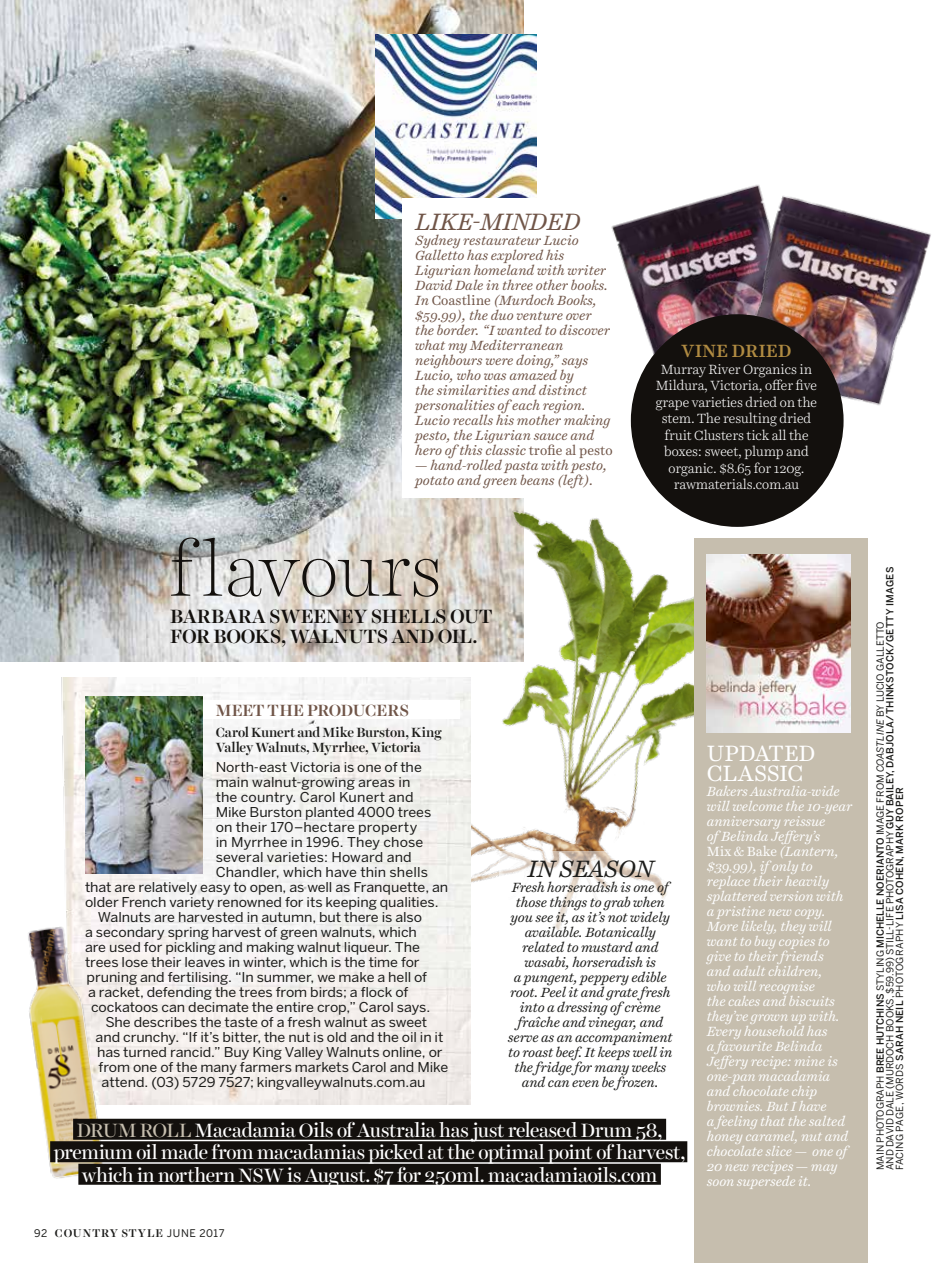
<style>
.page{position:relative;width:936px;height:1263px;background:#fff}
.page>*{position:absolute;margin:0;border:0;box-sizing:border-box;transform-origin:0 0}
.t1{font:100 75px "Harriet Display";letter-spacing:.02em;color:#13100d}
.t2{font:italic 24px "Harriet Text";letter-spacing:-.015em;color:#705548}
.t3{font:italic 24px "Harriet Text";letter-spacing:-.015em;color:#1d1d1b}
.t4{font:22.5px/19.5px "Harriet Text";letter-spacing:-.02em;color:#fff}
.t5{font:19.5px/22.5px "Harriet Display";letter-spacing:-.015em;color:#fff;text-align:center}
.t6{font:500 19.5px/19.5px "Harriet Display";letter-spacing:-.01em;color:#13100d}
.t7{font:500 18px "Harriet Text";letter-spacing:-.01em;color:#b08b42}
.t8{font:500 16.5px "Harriet Display";letter-spacing:-.005em;color:#705548}
.t9{font:13.5px "Benton Sans";letter-spacing:-.005em;color:#1d1d1b;scale:1.06 1}
.t10{font:italic 13.5px/15px "Harriet Text";letter-spacing:-.015em;color:#fff}
.t11{font:italic 13.5px/15px "Harriet Text";letter-spacing:-.005em;color:#705548}
.t12{font:italic 13.5px/15px "Harriet Text";letter-spacing:-.015em;color:#1d1d1b;text-align:center}
.t13{font:300 13.5px/16.5px "Harriet Text";letter-spacing:-.01em;color:#fff;text-align:center}
.t14{font:500 13.5px/15px "Harriet Display";letter-spacing:-.01em;color:#1d1d1b}
.t15{font:500 11.4px "Harriet Display";letter-spacing:.085em;color:#1d1d1b}
.t16{font:9.75px/9.8px "Benton Sans";color:#1d1d1b}
.s1{font-style:normal}
.s2{color:#c6beae}
.s3{font-family:"Benton Sans";font-weight:400;font-size:10.5px}
.s4{font-weight:500}
.s5{font-style:italic}
</style>
<div class="page">
<img style="left:0;top:0;width:523px;height:662px">
<img style="left:380px;top:412px;width:471px;height:471px">
<img style="left:61px;top:677px;width:410px;height:427px">
<div style="left:114px;top:700px;width:345px;height:19px;background:#fff"></div>
<img style="left:376px;top:34px;width:160px;height:185px">
<img style="left:28px;top:891px;width:90px;height:288px">
<div style="left:73px;top:1119px;width:593px;height:21px;background:#13100d"></div>
<div style="left:50px;top:1141px;width:637px;height:21px;background:#13100d"></div>
<div style="left:78px;top:1164px;width:582px;height:21px;background:#13100d"></div>
<div style="left:694px;top:539px;width:173px;height:724px;background:#c6beae"></div>
<img style="left:706px;top:554px;width:144px;height:179px">
<img style="left:85px;top:696px;width:118px;height:177px">
<div style="left:402px;top:199px;width:223px;height:299px;background:#fff"></div>
<img style="left:611px;top:195px;width:108px;height:159px">
<img style="left:719px;top:184px;width:212px;height:228px">
<div style="left:630px;top:314px;width:213px;height:213px;background:#13100d;border-radius:50%"></div>
<div style="left:499px;top:850px;width:182px;height:248px;background:#fff"></div>
<h2 class="t2" style="left:415px;top:205px;width:167px">LIKE-MINDED</h2>
<p class="t11" style="left:415px;top:232px;width:199px">Sydney restaurateur Lucio<br>Galletto has explored his<br>Ligurian homeland with writer<br>David Dale in three other books.<br>In <span class="s1">Coastline</span> (Murdoch Books, $59.99), the duo venture over the border. “I wanted to discover what my Mediterranean neighbours were doing,” says<br>Lucio, who was amazed by<br>the similarities and distinct personalities of each region.<br>Lucio recalls his mother making pesto, the Ligurian sauce and hero of this classic <span class="s1">trofie al pesto</span></p>
<p class="t11" style="left:415px;top:457px;width:193px">— hand-rolled pasta with pesto, potato and green beans (left).</p>
<h1 class="t1" style="left:170px;top:517px;width:273px">flavours</h1>
<h3 class="t6" style="left:170px;top:606px;width:324px">BARBARA SWEENEY SHELLS OUT<br>FOR BOOKS, WALNUTS AND OIL.</h3>
<h3 class="t7" style="left:681px;top:339px;width:111px">VINE DRIED</h3>
<p class="t13" style="left:655px;top:361px;width:163px">Murray River Organics in<br>Mildura, Victoria, offer five grape varieties dried on the stem. The resulting dried fruit Clusters tick all the boxes: sweet, plump and organic. $8.65 for 120g. rawmaterials.com.au</p>
<p class="t8" style="left:216px;top:698px;width:195px">MEET THE PRODUCERS</p>
<p class="t14" style="left:216px;top:725px;width:227px">Carol Kunert and Mike Burston, King<br>Valley Walnuts, Myrrhee, Victoria</p>
<p class="t9" style="left:216px;top:758px;width:196px">North-east Victoria is one of the</p>
<p class="t9" style="left:216px;top:773px;width:185px">main walnut-growing areas in</p>
<p class="t9" style="left:216px;top:788px;width:188px">the country. Carol Kunert and</p>
<p class="t9" style="left:216px;top:803px;width:205px">Mike Burston planted 4000 trees</p>
<p class="t9" style="left:216px;top:818px;width:192px">on their 170–hectare property</p>
<p class="t9" style="left:216px;top:833px;width:197px">in Myrrhee in 1996. They chose</p>
<p class="t9" style="left:216px;top:848px;width:186px">several varieties: Howard and</p>
<p class="t9" style="left:216px;top:863px;width:202px">Chandler, which have thin shells</p>
<p class="t9" style="left:85px;top:878px;width:344px">that are relatively easy to open, as well as Franquette, an</p>
<p class="t9" style="left:85px;top:893px;width:335px">older French variety renowned for its keeping qualities.</p>
<p class="t9" style="left:98px;top:908px;width:307px">Walnuts are harvested in autumn, but there is also</p>
<p class="t9" style="left:85px;top:923px;width:314px">a secondary spring harvest of green walnuts, which</p>
<p class="t9" style="left:85px;top:938px;width:317px">are used for pickling and making walnut liqueur. The</p>
<p class="t9" style="left:85px;top:953px;width:317px">trees lose their leaves in winter, which is the time for</p>
<p class="t9" style="left:87px;top:968px;width:323px">pruning and fertilising. “In summer, we make a hell of</p>
<p class="t9" style="left:88px;top:983px;width:303px">a racket, defending the trees from birds; a flock of</p>
<p class="t9" style="left:91px;top:998px;width:321px">cockatoos can decimate the entire crop,” Carol says.</p>
<p class="t9" style="left:105px;top:1013px;width:305px">She describes the taste of a fresh walnut as sweet</p>
<p class="t9" style="left:96px;top:1028px;width:330px">and crunchy. “If it’s bitter, the nut is old and the oil in it</p>
<p class="t9" style="left:97px;top:1043px;width:327px">has turned rancid.” Buy King Valley Walnuts online, or</p>
<p class="t9" style="left:99px;top:1058px;width:331px">from one of the many farmers markets Carol and Mike</p>
<p class="t9" style="left:102px;top:1073px;width:307px">attend. (03) 5729 7527; kingvalleywalnuts.com.au</p>
<h2 class="t3" style="left:527px;top:852px;width:127px">IN SEASON</h2>
<p class="t12" style="left:508px;top:880px;width:166px">Fresh horseradish is one of those things to grab when you see it, as it’s not widely available. Botanically related to mustard and wasabi, horseradish is<br>a pungent, peppery edible root. Peel it and grate fresh into a dressing of crème fraîche and vinegar, and serve as an accompaniment to roast beef. It keeps well in the fridge for many weeks and can even be frozen.</p>
<h3 class="t5" style="left:54px;top:1118px;width:633px"><span class="s2">DRUM ROLL</span> Macadamia Oils of Australia has just released Drum 58, premium oil made from macadamias picked at the optimal point of harvest, which in northern NSW is August. $7 for 250ml. macadamiaoils.com</h3>
<p class="t15" style="left:34px;top:1225px;width:192px"><span class="s3">92</span> COUNTRY STYLE <span class="s3">JUNE 2017</span></p>
<h3 class="t4" style="left:706px;top:743px;width:110px">UPDATED<br>CLASSIC</h3>
<p class="t10" style="left:706px;top:783px;width:147px">Bakers Australia-wide will welcome the 10-year anniversary reissue<br>of Belinda Jeffery’s<br><span class="s1">Mix &amp; Bake</span> (Lantern, $39.99), if only to replace their heavily splattered version with a pristine new copy.<br>More likely, they will want to buy copies to give to their friends<br>and adult children,<br>who will recognise<br>the cakes and biscuits they’ve grown up with.<br>Every household has<br>a favourite Belinda<br>Jeffery recipe: mine is one-pan macadamia and chocolate chip brownies. But I have<br>a feeling that the salted honey caramel, nut and chocolate slice — one of<br>20 new recipes — may soon supersede it.</p>
<p class="t16" style="left:875px;top:1170px;width:605px;rotate:-90deg">MAIN PHOTOGRAPH <span class="s4">BREE HUTCHINS</span> STYLING <span class="s4">MICHELLE NOERIANTO</span> IMAGE FROM <span class="s5">COASTLINE</span> BY LUCIO GALLETTO<br>AND DAVID DALE (MURDOCH BOOKS, $59.99) STILL-LIFE PHOTOGRAPHY <span class="s4">GUY BAILEY, DABJOLA/THINKSTOCK/GETTY IMAGES<br></span>FACING PAGE, WORDS <span class="s4">SARAH NEIL</span> PHOTOGRAPHY <span class="s4">LISA COHEN, MARK ROPER</span></p>
</div>
